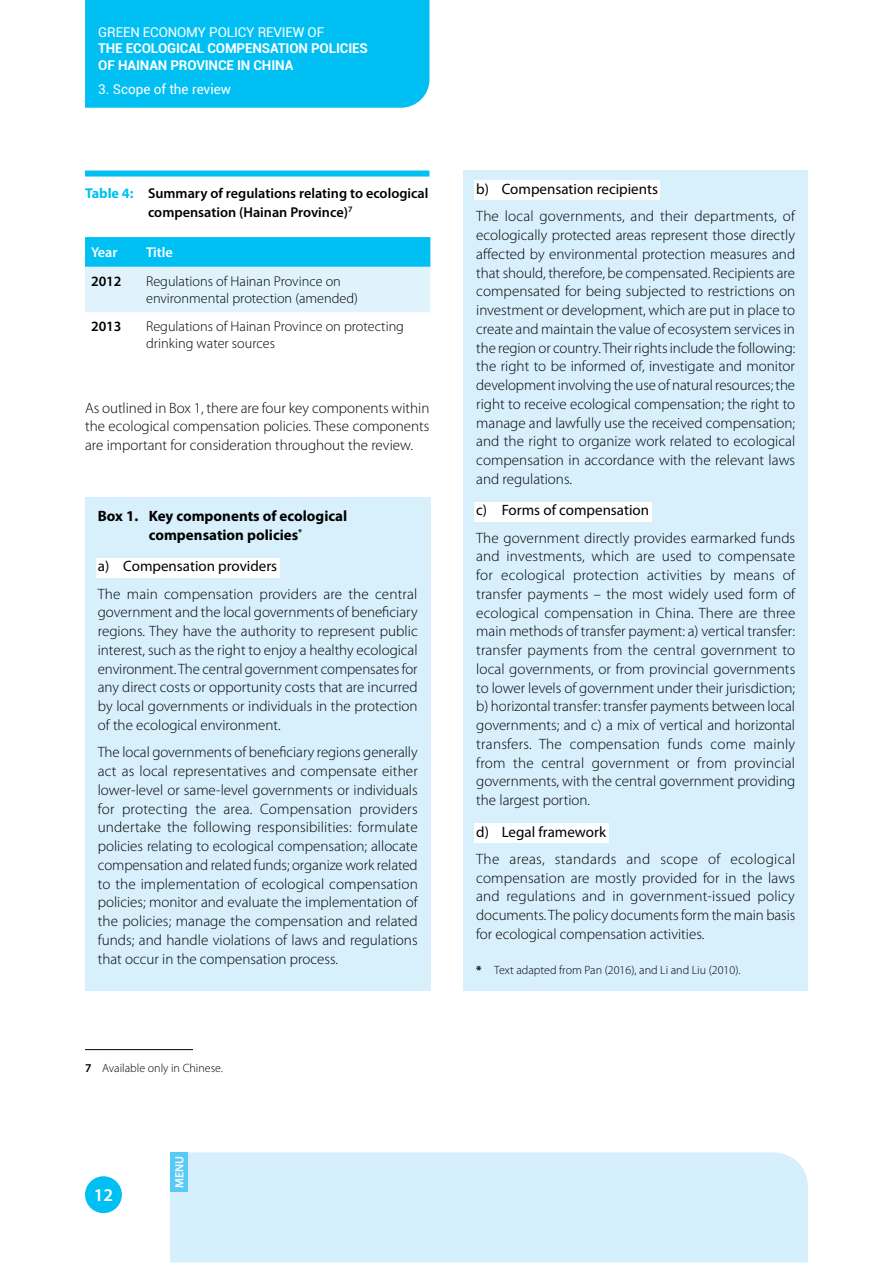
<style>
.page{position:relative;width:893px;height:1263px;background:#fff}
.page>*{position:absolute;margin:0;border:0;box-sizing:border-box;transform-origin:0 0}
.t1{font:600 18px "Myriad Pro";color:#fff}
.t2{font:300 15px/18.8px "Myriad Pro";color:#000;text-align:justify}
.t3{font:15px "Myriad Pro";color:#000}
.t4{font:700 15px/18.8px "Myriad Pro";color:#000;text-align:center}
.t5{font:300 14.25px/16.5px "Myriad Pro";color:#000}
.t6{font:600 14.25px/18.8px "Myriad Pro";color:#000}
.t7{font:600 14.25px "Myriad Pro";color:#fff}
.t8{font:700 13.5px/16.5px "Roboto";letter-spacing:-.01em;color:#fff}
.t9{font:13.5px "Roboto";letter-spacing:-.01em;color:#fff}
.t10{font:300 12px "Myriad Pro";color:#000}
.t11{font:600 12px "Myriad Pro";color:#fff}
.s1{font-weight:700;color:#00c0f3}
.s2{font-weight:600}
.s3{font-weight:700}
</style>
<div class="page">
<div style="left:85px;top:0;width:344px;height:108px;background:#00c0f3"></div>
<div style="left:85px;top:1176px;width:37px;height:37px;background:#00c0f3;border-radius:50%"></div>
<div style="left:170px;top:1152px;width:638px;height:110px;background:#d5effc"></div>
<div style="left:170px;top:1152px;width:18px;height:40px;background:#57caf5"></div>
<div style="left:85px;top:171px;width:344px;height:6px;background:#00c0f3"></div>
<hr style="left:85px;top:1049px;width:108px;height:1px;background:#000">
<svg style="left:85px;top:237px;width:345px;height:75px;background:#87def9"></svg>
<div style="left:85px;top:497px;width:345px;height:494px;background:#d7f0fc"></div>
<div style="left:96px;top:558px;width:183px;height:19px;background:#fff"></div>
<div style="left:463px;top:170px;width:345px;height:821px;background:#d7f0fc"></div>
<div style="left:474px;top:181px;width:186px;height:19px;background:#fff"></div>
<div style="left:474px;top:502px;width:177px;height:19px;background:#fff"></div>
<div style="left:474px;top:823px;width:134px;height:19px;background:#fff"></div>
<p class="t9" style="left:98px;top:22px;width:227px">GREEN ECONOMY POLICY REVIEW OF</p>
<p class="t8" style="left:98px;top:40px;width:271px">THE ECOLOGICAL COMPENSATION POLICIES<br>OF HAINAN PROVINCE IN CHINA</p>
<p class="t9" style="left:98px;top:80px;width:134px">3. Scope of the review</p>
<p class="t6" style="left:148px;top:183px;width:282px;text-indent:-63px"><span class="s1">Table 4:</span> Summary of regulations relating to ecological compensation (Hainan Province)<sup>7</sup></p>
<p class="t7" style="left:91px;top:243px;width:28px">Year</p>
<p class="t7" style="left:146px;top:243px;width:28px">Title</p>
<p class="t6" style="left:91px;top:271px;width:32px">2012</p>
<p class="t5" style="left:146px;top:273px;width:213px">Regulations of Hainan Province on environmental protection (amended)</p>
<p class="t6" style="left:91px;top:317px;width:32px">2013</p>
<p class="t5" style="left:146px;top:318px;width:259px">Regulations of Hainan Province on protecting drinking water sources</p>
<p class="t2" style="left:85px;top:398px;width:346px">As outlined in Box 1, there are four key components within the ecological compensation policies. These components are important for consideration throughout the review.</p>
<p class="t4" style="left:98px;top:506px;width:251px">Box 1. Key components of ecological compensation policies<sup>*</sup></p>
<p class="t3" style="left:98px;top:557px;width:181px">a) Compensation providers</p>
<p class="t2" style="left:98px;top:584px;width:321px">The main compensation providers are the central government and the local governments of beneficiary regions. They have the authority to represent public interest, such as the right to enjoy a healthy ecological environment. The central government compensates for any direct costs or opportunity costs that are incurred by local governments or individuals in the protection of the ecological environment.</p>
<p class="t2" style="left:98px;top:743px;width:322px">The local governments of beneficiary regions generally act as local representatives and compensate either lower-level or same-level governments or individuals for protecting the area. Compensation providers undertake the following responsibilities: formulate policies relating to ecological compensation; allocate compensation and related funds; organize work related to the implementation of ecological compensation policies; monitor and evaluate the implementation of the policies; manage the compensation and related funds; and handle violations of laws and regulations that occur in the compensation process.</p>
<p class="t10" style="left:85px;top:1060px;width:139px"><span class="s2">7</span> Available only in Chinese.</p>
<p class="t1" style="left:94px;top:1184px;width:21px">1 26</p>
<p class="t11" style="left:172px;top:1188px;width:34px;rotate:-90deg">MENU</p>
<p class="t3" style="left:476px;top:180px;width:183px">b) Compensation recipients</p>
<p class="t2" style="left:476px;top:207px;width:321px">The local governments, and their departments, of ecologically protected areas represent those directly affected by environmental protection measures and that should, therefore, be compensated. Recipients are compensated for being subjected to restrictions on investment or development, which are put in place to create and maintain the value of ecosystem services in the region or country. Their rights include the following: the right to be informed of, investigate and monitor development involving the use of natural resources; the right to receive ecological compensation; the right to manage and lawfully use the received compensation; and the right to organize work related to ecological compensation in accordance with the relevant laws and regulations.</p>
<p class="t3" style="left:476px;top:501px;width:174px">c) Forms of compensation</p>
<p class="t2" style="left:476px;top:528px;width:321px">The government directly provides earmarked funds and investments, which are used to compensate for ecological protection activities by means of transfer payments – the most widely used form of ecological compensation in China. There are three main methods of transfer payment: a) vertical transfer: transfer payments from the central government to local governments, or from provincial governments to lower levels of government under their jurisdiction; b) horizontal transfer: transfer payments between local governments; and c) a mix of vertical and horizontal transfers. The compensation funds come mainly from the central government or from provincial governments, with the central government providing the largest portion.</p>
<p class="t3" style="left:476px;top:822px;width:131px">d) Legal framework</p>
<p class="t2" style="left:476px;top:849px;width:321px">The areas, standards and scope of ecological compensation are mostly provided for in the laws and regulations and in government-issued policy documents. The policy documents form the main basis for ecological compensation activities.</p>
<p class="t10" style="left:476px;top:962px;width:266px"><span class="s3">*</span> Text adapted from Pan (2016), and Li and Liu (2010).</p>
</div>
